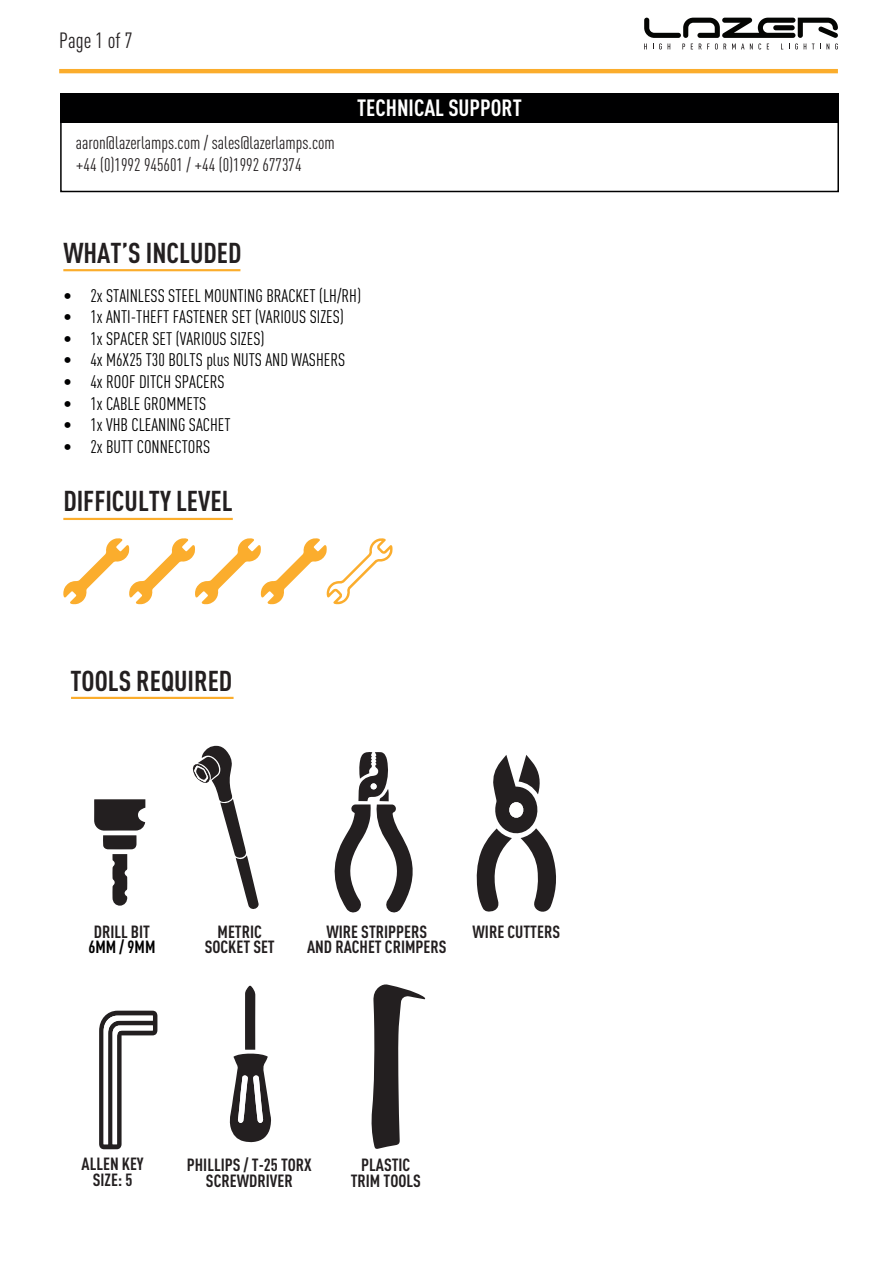
<style>
.page{position:relative;width:893px;height:1263px;background:#fff}
.page>*{position:absolute;margin:0;border:0;box-sizing:border-box;transform-origin:0 0}
.t1{font:700 condensed 28.35px "DINOT";color:#231f20}
.t2{font:700 condensed 23.25px "DINOT";color:#fff}
.t3{font:condensed 21.75px "DINOT";color:#231f20}
.t4{font:condensed 18px "DINOT";color:#000001}
.t5{font:condensed 18px/21.6px "DINOT";color:#231f20}
.t6{font:700 condensed 17.4px/15.3px "DINOT";color:#231f20;text-align:center}
.t7{font:700 condensed 17.4px "DINOT";color:#000001}
</style>
<div class="page">
<svg style="left:644px;top:18px;width:194px;height:32px"></svg>
<hr style="left:59px;top:69px;width:779px;height:4px;background:#fbad2c">
<hr style="left:63px;top:269px;width:177px;height:2px;background:#fbad2c">
<svg style="left:63px;top:538px;width:330px;height:66px"></svg>
<hr style="left:63px;top:518px;width:170px;height:2px;background:#fbad2c">
<hr style="left:71px;top:697px;width:163px;height:2px;background:#fbad2c">
<svg style="left:94px;top:799px;width:51px;height:107px"></svg>
<svg style="left:477px;top:755px;width:79px;height:157px"></svg>
<svg style="left:335px;top:752px;width:78px;height:160px"></svg>
<svg style="left:193px;top:746px;width:66px;height:163px"></svg>
<svg style="left:230px;top:986px;width:41px;height:156px"></svg>
<svg style="left:372px;top:984px;width:53px;height:165px"></svg>
<svg style="left:99px;top:1011px;width:58px;height:138px"></svg>
<div style="left:60px;top:94px;width:779px;height:29px;background:#000001"></div>
<div style="left:60px;top:94px;width:779px;height:98px;border:2px solid #000001"></div>
<p class="t3" style="left:59px;top:28px;width:75px">Page 1 of 7</p>
<p class="t5" style="left:76px;top:132px;width:260px">aaron@lazerlamps.com / sales@lazerlamps.com +44 (0)1992 945601 / +44 (0)1992 677374</p>
<p class="t2" style="left:357px;top:94px;width:166px">TECHNICAL SUPPORT</p>
<h1 class="t1" style="left:63px;top:235px;width:180px">WHAT’S INCLUDED</h1>
<p class="t4" style="left:63px;top:285px;width:299px">• 2x STAINLESS STEEL MOUNTING BRACKET (LH/RH)</p>
<p class="t4" style="left:63px;top:306px;width:282px">• 1x ANTI-THEFT FASTENER SET (VARIOUS SIZES)</p>
<p class="t4" style="left:63px;top:328px;width:203px">• 1x SPACER SET (VARIOUS SIZES)</p>
<p class="t4" style="left:63px;top:350px;width:283px">• 4x M6X25 T30 BOLTS plus NUTS AND WASHERS</p>
<p class="t4" style="left:63px;top:371px;width:163px">• 4x ROOF DITCH SPACERS</p>
<p class="t4" style="left:63px;top:393px;width:145px">• 1x CABLE GROMMETS</p>
<p class="t4" style="left:63px;top:414px;width:169px">• 1x VHB CLEANING SACHET</p>
<p class="t4" style="left:63px;top:436px;width:148px">• 2x BUTT CONNECTORS</p>
<h1 class="t1" style="left:63px;top:484px;width:171px">DIFFICULTY LEVEL</h1>
<h1 class="t1" style="left:71px;top:663px;width:163px">TOOLS REQUIRED</h1>
<p class="t6" style="left:94px;top:924px;width:58px">DRILL BIT</p>
<p class="t7" style="left:88px;top:936px;width:69px">6MM / 9MM</p>
<p class="t6" style="left:218px;top:924px;width:46px">METRIC</p>
<p class="t6" style="left:472px;top:924px;width:89px">WIRE CUTTERS</p>
<p class="t6" style="left:205px;top:939px;width:72px">SOCKET SET</p>
<p class="t6" style="left:307px;top:924px;width:141px">WIRE STRIPPERS<br>AND RACHET CRIMPERS</p>
<p class="t6" style="left:82px;top:1156px;width:64px">ALLEN KEY<br>SIZE: 5</p>
<p class="t6" style="left:187px;top:1157px;width:126px">PHILLIPS / T-25 TORX<br>SCREWDRIVER</p>
<p class="t6" style="left:351px;top:1157px;width:72px">PLASTIC<br>TRIM TOOLS</p>
</div>
